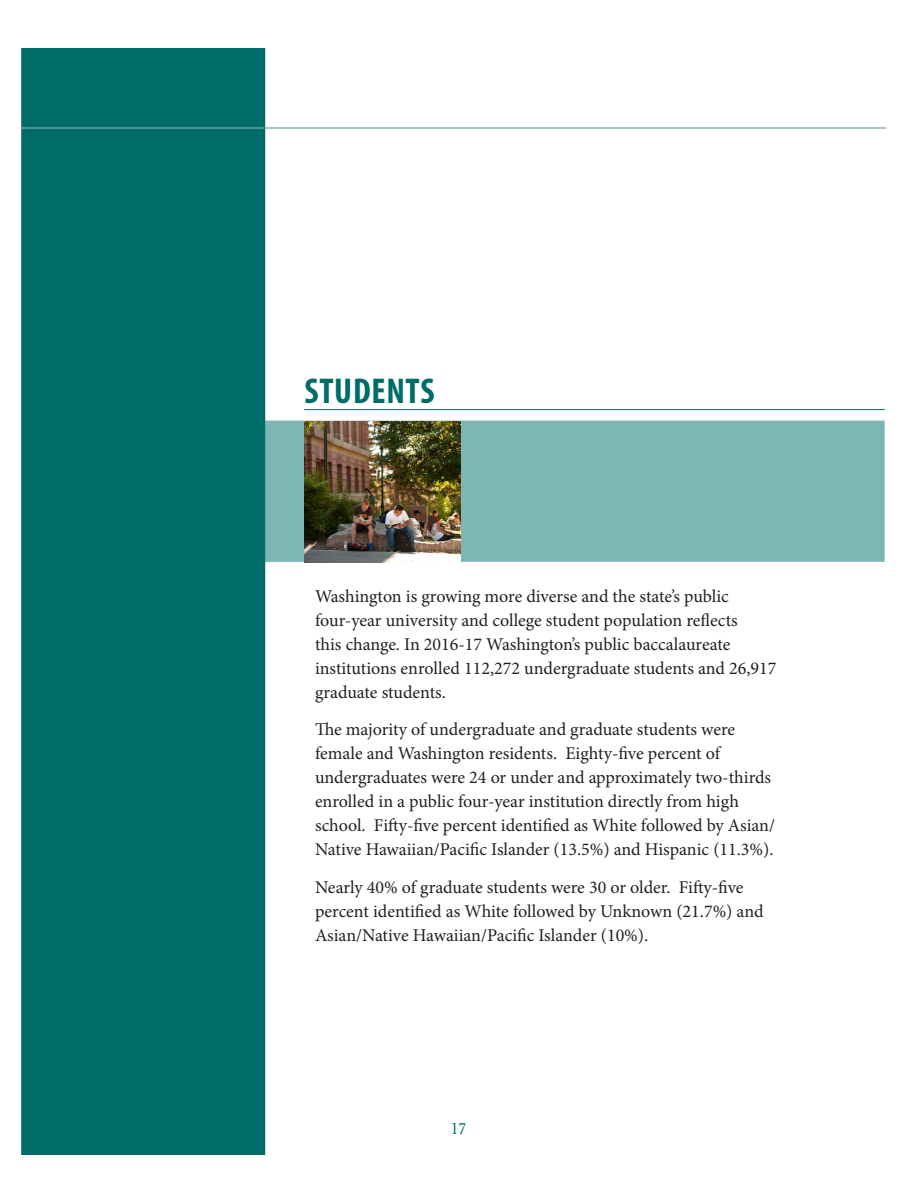
<style>
.page{position:relative;width:918px;height:1188px;background:#fff}
.page>*{position:absolute;margin:0;border:0;box-sizing:border-box;transform-origin:0 0}
.CHAPTER_TITLE{font:700 condensed 36px "Myriad Pro";letter-spacing:.02em;color:#006c67}
.Body_12{font:18px/24px "Minion Pro";letter-spacing:-.005em;color:#231f20}
.Pull_Quote{font:18px "Mrs Eaves Roman Lining";color:#006c67}
</style>
<div class="page">
<img style="left:21px;top:49px;width:866px;height:1105px">
<hr style="left:304px;top:409px;width:581px;height:1px;background:#006c67">
<img style="left:304px;top:422px;width:157px;height:140px">
<p class="CHAPTER_TITLE" style="left:305px;top:369px;width:131px">STUDENTS</p>
<p class="Body_12" style="left:315px;top:584px;width:463px">Washington is growing more diverse and the state’s public four-year university and college student population reflects<br>this change. In 2016-17 Washington’s public baccalaureate institutions enrolled 112,272 undergraduate students and 26,917 graduate students.</p>
<p class="Body_12" style="left:315px;top:718px;width:462px">The majority of undergraduate and graduate students were female and Washington residents. Eighty-five percent of undergraduates were 24 or under and approximately two-thirds enrolled in a public four-year institution directly from high school. Fifty-five percent identified as White followed by Asian/ Native Hawaiian/Pacific Islander (13.5%) and Hispanic (11.3%).</p>
<p class="Body_12" style="left:315px;top:875px;width:450px">Nearly 40% of graduate students were 30 or older. Fifty-five percent identified as White followed by Unknown (21.7%) and<br>Asian/Native Hawaiian/Pacific Islander (10%).</p>
<p class="Pull_Quote" style="left:451px;top:1119px;width:17px">17</p>
</div>
